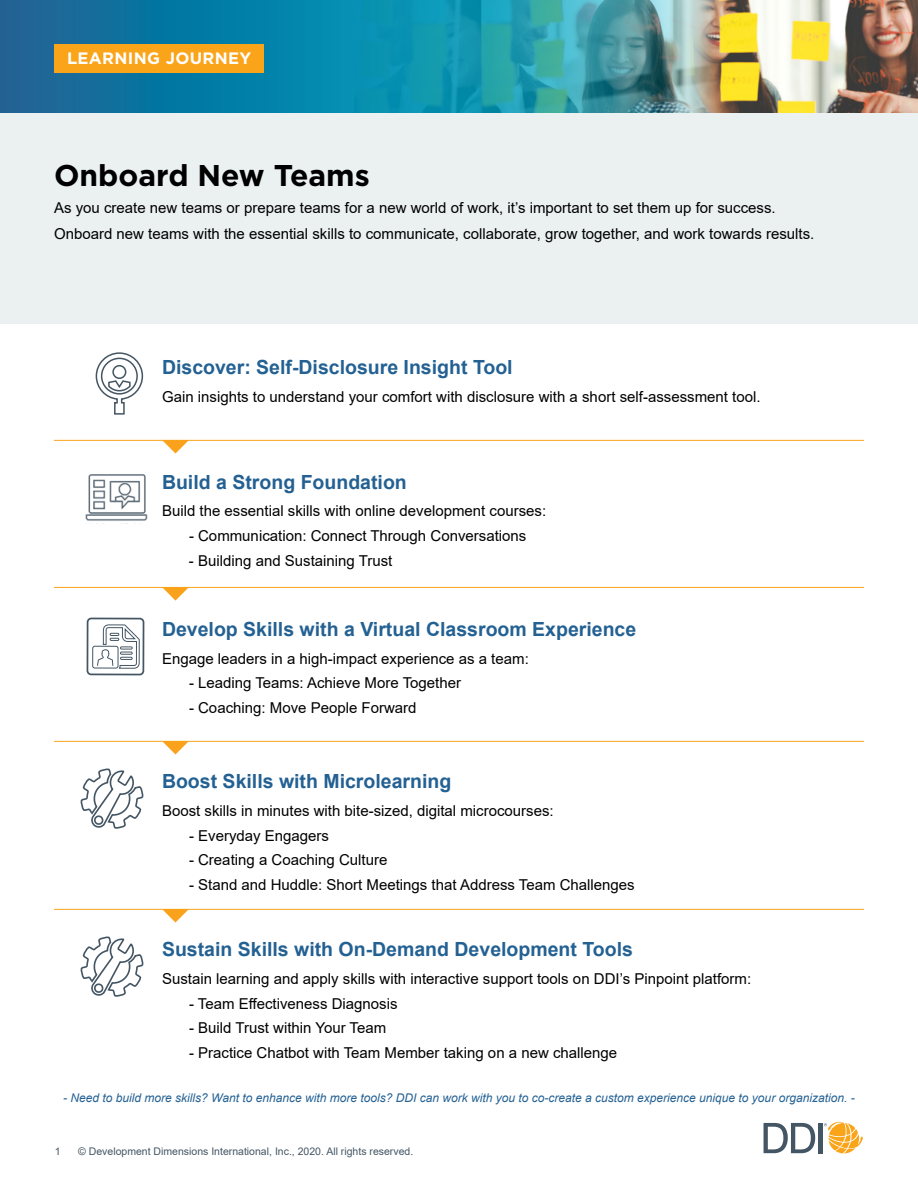
<style>
.page{position:relative;width:918px;height:1188px;background:#fff}
.page>*{position:absolute;margin:0;border:0;box-sizing:border-box;transform-origin:0 0}
.t1{font:700 30px "Gotham";color:#000}
.t2{font:700 19.5px "Arial";color:#246193}
.t3{font:700 16.5px "Gotham";letter-spacing:.02em;color:#fff}
.t4{font:15px/25.5px "Arial";color:#000}
.t5{font:italic 12px "Arial";color:#246193}
.t6{font:10.5px "Arial";color:#445664}
</style>
<div class="page">
<svg style="left:764px;top:1123px;width:51px;height:30px"></svg>
<div style="left:818px;top:1123px;width:5px;height:30px;background:#445664"></div>
<svg style="left:824px;top:1121px;width:39px;height:32px"></svg>
<div style="left:0;top:113px;width:918px;height:211px;background:#ebf0f0"></div>
<img style="left:714px;top:0;width:204px;height:113px">
<svg style="left:0;top:0;width:714px;height:113px;background:#248ba6"></svg>
<div style="left:54px;top:44px;width:210px;height:28px;background:#faa41a"></div>
<svg style="left:95px;top:352px;width:49px;height:63px"></svg>
<img style="left:85px;top:474px;width:63px;height:47px">
<div style="left:87px;top:618px;width:57px;height:57px;border:2px solid #445664;border-radius:4px"></div>
<div style="left:92px;top:646px;width:27px;height:23px;border:1px solid #445664;border-radius:2px"></div>
<svg style="left:96px;top:624px;width:44px;height:45px"></svg>
<svg style="left:80px;top:768px;width:64px;height:61px"></svg>
<svg style="left:80px;top:936px;width:64px;height:61px"></svg>
<svg style="left:163px;top:441px;width:25px;height:13px"></svg>
<hr style="left:54px;top:440px;width:810px;height:1px;background:#faa41a">
<svg style="left:163px;top:588px;width:25px;height:13px"></svg>
<hr style="left:54px;top:587px;width:810px;height:1px;background:#faa41a">
<svg style="left:163px;top:742px;width:25px;height:13px"></svg>
<svg style="left:163px;top:910px;width:25px;height:13px"></svg>
<hr style="left:54px;top:741px;width:810px;height:1px;background:#faa41a">
<hr style="left:54px;top:909px;width:810px;height:1px;background:#faa41a">
<p class="t3" style="left:67px;top:48px;width:186px">LEARNING JOURNEY</p>
<h1 class="t1" style="left:54px;top:155px;width:317px">Onboard New Teams</h1>
<p class="t4" style="left:54px;top:195px;width:762px">As you create new teams or prepare teams for a new world of work, it’s important to set them up for success.<br>Onboard new teams with the essential skills to communicate, collaborate, grow together, and work towards results.</p>
<h2 class="t2" style="left:162px;top:354px;width:352px">Discover: Self-Disclosure Insight Tool</h2>
<p class="t4" style="left:162px;top:384px;width:600px">Gain insights to understand your comfort with disclosure with a short self-assessment tool.</p>
<h2 class="t2" style="left:162px;top:468px;width:246px">Build a Strong Foundation</h2>
<p class="t4" style="left:162px;top:498px;width:386px">Build the essential skills with online development courses:</p>
<p class="t4" style="left:189px;top:523px;width:339px">- Communication: Connect Through Conversations</p>
<p class="t4" style="left:189px;top:548px;width:205px">- Building and Sustaining Trust</p>
<h2 class="t2" style="left:162px;top:615px;width:476px">Develop Skills with a Virtual Classroom Experience</h2>
<p class="t4" style="left:162px;top:645px;width:368px">Engage leaders in a high-impact experience as a team:</p>
<p class="t4" style="left:189px;top:670px;width:274px">- Leading Teams: Achieve More Together</p>
<p class="t4" style="left:189px;top:695px;width:229px">- Coaching: Move People Forward</p>
<h2 class="t2" style="left:162px;top:768px;width:291px">Boost Skills with Microlearning</h2>
<p class="t4" style="left:162px;top:798px;width:393px">Boost skills in minutes with bite-sized, digital microcourses:</p>
<p class="t4" style="left:189px;top:823px;width:142px">- Everyday Engagers</p>
<p class="t4" style="left:189px;top:847px;width:200px">- Creating a Coaching Culture</p>
<p class="t4" style="left:189px;top:872px;width:447px">- Stand and Huddle: Short Meetings that Address Team Challenges</p>
<h2 class="t2" style="left:162px;top:936px;width:472px">Sustain Skills with On-Demand Development Tools</h2>
<p class="t4" style="left:162px;top:966px;width:591px">Sustain learning and apply skills with interactive support tools on DDI’s Pinpoint platform:</p>
<p class="t4" style="left:189px;top:991px;width:210px">- Team Effectiveness Diagnosis</p>
<p class="t4" style="left:189px;top:1015px;width:199px">- Build Trust within Your Team</p>
<p class="t4" style="left:189px;top:1040px;width:430px">- Practice Chatbot with Team Member taking on a new challenge</p>
<p class="t5" style="left:63px;top:1090px;width:793px">- Need to build more skills? Want to enhance with more tools? DDI can work with you to co-create a custom experience unique to your organization. -</p>
<p class="t6" style="left:55px;top:1144px;width:7px">1</p>
<p class="t6" style="left:78px;top:1144px;width:337px">© Development Dimensions International, Inc., 2020. All rights reserved.</p>
</div>
